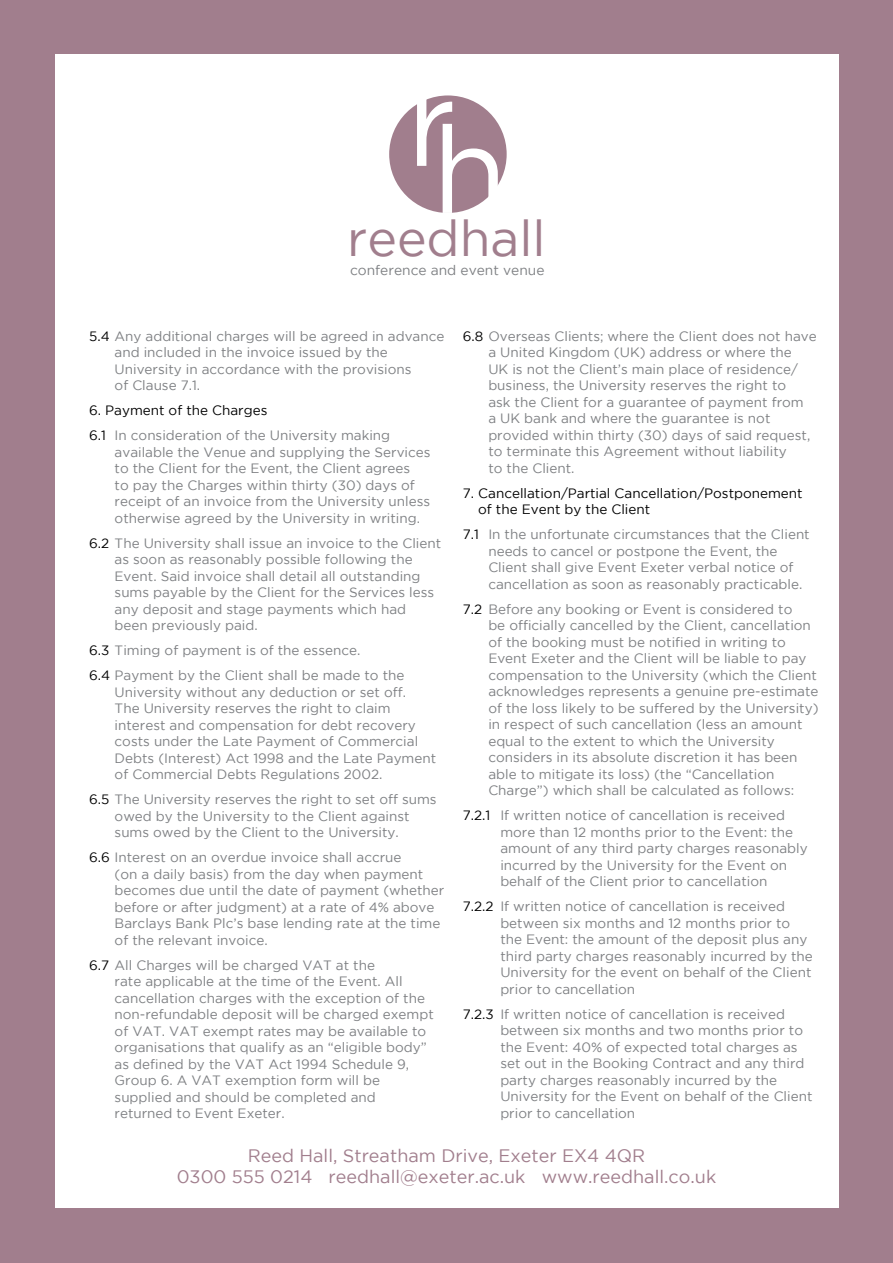
<style>
.page{position:relative;width:893px;height:1263px;background:#a17e8d}
.page>*{position:absolute;margin:0;border:0;box-sizing:border-box;transform-origin:0 0}
.t1{font:49.95px "Gotham";color:#a17e8d}
.t2{font:18px/21px "Gotham";color:#a17e8d;text-align:center}
.t3{font:13.8px "Gotham";color:#7e8083}
.t4{font:13.5px/16.5px "Gotham";color:#7e8083}
.t5{font:13.5px/16.5px "Gotham";color:#000}
.s1{color:#000}
</style>
<div class="page">
<div style="left:55px;top:55px;width:783px;height:1153px;background:#fff"></div>
<div style="left:389px;top:95px;width:118px;height:118px;background:#a17e8d;border-radius:50%"></div>
<svg style="left:417px;top:97px;width:81px;height:116px"></svg>
<h1 class="t1" style="left:347px;top:211px;width:200px">reedhall</h1>
<p class="t3" style="left:350px;top:262px;width:196px">conference and event venue</p>
<p class="t4" style="left:115px;top:328px;width:331px;text-indent:-26px"><span class="s1">5.4</span> Any additional charges will be agreed in advance and included in the invoice issued by the University in accordance with the provisions<br>of Clause 7.1.</p>
<p class="t4" style="left:89px;top:398px;width:303px;line-height:25px"><span class="s1">6. Payment of the Charges<br>6.1</span> In consideration of the University making</p>
<p class="t4" style="left:115px;top:444px;width:317px">available the Venue and supplying the Services to the Client for the Event, the Client agrees<br>to pay the Charges within thirty (30) days of receipt of an invoice from the University unless otherwise agreed by the University in writing.</p>
<p class="t4" style="left:115px;top:535px;width:328px;text-indent:-26px"><span class="s1">6.2</span> The University shall issue an invoice to the Client as soon as reasonably possible following the Event. Said invoice shall detail all outstanding sums payable by the Client for the Services less any deposit and stage payments which had been previously paid.</p>
<p class="t4" style="left:89px;top:638px;width:317px;line-height:25px"><span class="s1">6.3</span> Timing of payment is of the essence.<br><span class="s1">6.4</span> Payment by the Client shall be made to the</p>
<p class="t4" style="left:115px;top:684px;width:323px">University without any deduction or set off.<br>The University reserves the right to claim interest and compensation for debt recovery costs under the Late Payment of Commercial Debts (Interest) Act 1998 and the Late Payment of Commercial Debts Regulations 2002.</p>
<p class="t4" style="left:115px;top:791px;width:324px;text-indent:-26px"><span class="s1">6.5</span> The University reserves the right to set off sums owed by the University to the Client against sums owed by the Client to the University.</p>
<p class="t4" style="left:115px;top:849px;width:331px;text-indent:-26px"><span class="s1">6.6</span> Interest on an overdue invoice shall accrue<br>(on a daily basis) from the day when payment becomes due until the date of payment (whether before or after judgment) at a rate of 4% above Barclays Bank Plc’s base lending rate at the time of the relevant invoice.</p>
<p class="t4" style="left:115px;top:956px;width:321px;text-indent:-26px"><span class="s1">6.7</span> All Charges will be charged VAT at the<br>rate applicable at the time of the Event. All cancellation charges with the exception of the non-refundable deposit will be charged exempt of VAT. VAT exempt rates may be available to organisations that qualify as an “eligible body” as defined by the VAT Act 1994 Schedule 9, Group 6. A VAT exemption form will be supplied and should be completed and returned to Event Exeter.</p>
<p class="t4" style="left:488px;top:327px;width:330px;text-indent:-26px"><span class="s1">6.8</span> Overseas Clients; where the Client does not have a United Kingdom (UK) address or where the<br>UK is not the Client’s main place of residence/ business, the University reserves the right to<br>ask the Client for a guarantee of payment from<br>a UK bank and where the guarantee is not provided within thirty (30) days of said request, to terminate this Agreement without liability<br>to the Client.</p>
<p class="t5" style="left:478px;top:484px;width:326px;text-indent:-15px">7. Cancellation/Partial Cancellation/Postponement of the Event by the Client</p>
<p class="t4" style="left:488px;top:526px;width:323px;text-indent:-26px"><span class="s1">7.1</span> In the unfortunate circumstances that the Client needs to cancel or postpone the Event, the Client shall give Event Exeter verbal notice of cancellation as soon as reasonably practicable.</p>
<p class="t4" style="left:488px;top:600px;width:332px;text-indent:-26px"><span class="s1">7.2</span> Before any booking or Event is considered to<br>be officially cancelled by the Client, cancellation of the booking must be notified in writing to Event Exeter and the Client will be liable to pay compensation to the University (which the Client acknowledges represents a genuine pre-estimate of the loss likely to be suffered by the University) in respect of such cancellation (less an amount equal to the extent to which the University considers in its absolute discretion it has been able to mitigate its loss) (the “Cancellation Charge”) which shall be calculated as follows:</p>
<p class="t4" style="left:500px;top:807px;width:309px;text-indent:-38px"><span class="s1">7.2.1</span> If written notice of cancellation is received more than 12 months prior to the Event: the amount of any third party charges reasonably incurred by the University for the Event on behalf of the Client prior to cancellation</p>
<p class="t4" style="left:500px;top:898px;width:314px;text-indent:-38px"><span class="s1">7.2.2</span> If written notice of cancellation is received between six months and 12 months prior to the Event: the amount of the deposit plus any third party charges reasonably incurred by the University for the event on behalf of the Client prior to cancellation</p>
<p class="t4" style="left:500px;top:1005px;width:314px;text-indent:-38px"><span class="s1">7.2.3</span> If written notice of cancellation is received between six months and two months prior to the Event: 40% of expected total charges as set out in the Booking Contract and any third party charges reasonably incurred by the University for the Event on behalf of the Client prior to cancellation</p>
<h2 class="t2" style="left:177px;top:1145px;width:541px">Reed Hall, Streatham Drive, Exeter EX4 4QR<br>0300 555 0214 reedhall@exeter.ac.uk www.reedhall.co.uk</h2>
</div>
